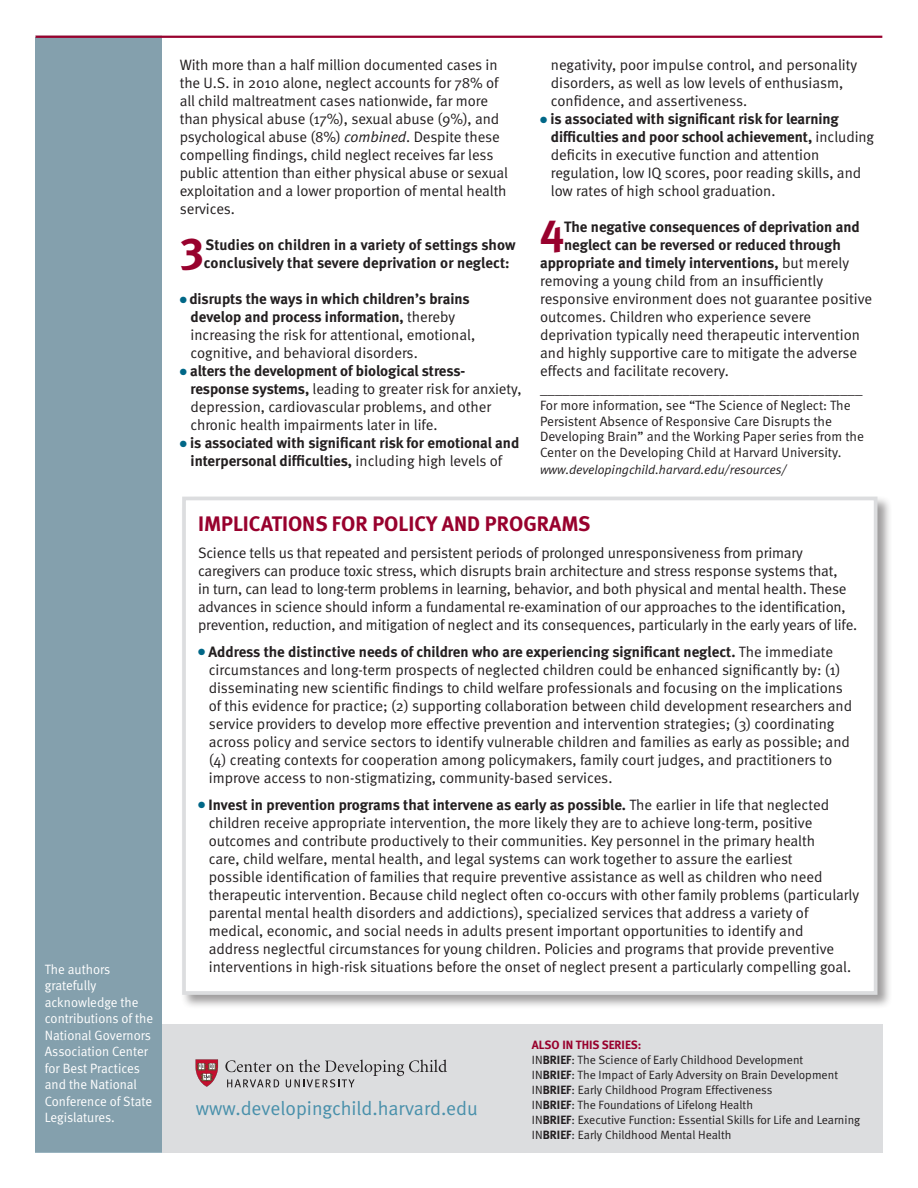
<style>
.page{position:relative;width:918px;height:1188px;background:#fff}
.page>*{position:absolute;margin:0;border:0;box-sizing:border-box;transform-origin:0 0}
.t1{font:700 45px "Meta";color:#98012d}
.t2{font:700 21px "Meta";color:#98012d}
.t3{font:19.5px "Meta Normal";color:#4990ab}
.t4{font:15px/18px "Meta Normal";letter-spacing:-.005em;color:#231f20}
.t5{font:700 15px/18px "Meta";color:#231f20}
.t6{font:13.5px/15.8px "Meta Normal";color:#231f20}
.t7{font:13.5px/16.5px "Meta Normal";color:#fff}
.t8{font:italic 12.75px "Meta Normal";color:#231f20}
.t9{font:12px "Meta Normal";color:#231f20}
.t10{font:700 12px "Meta";color:#98012d}
.s1{font-style:italic}
.s2{color:#006787}
.s3{font-family:"Meta";font-weight:700}
.s4{font-family:"Meta Normal";font-weight:400}
</style>
<div class="page">
<div style="left:181px;top:495px;width:711px;height:514px;background:#231f20;opacity:.44"></div>
<div style="left:182px;top:497px;width:695px;height:498px;background:#fff;border:4px solid #dcdddf"></div>
<div style="left:162px;top:1024px;width:720px;height:128px;background:#dcdddf"></div>
<div style="left:36px;top:37px;width:126px;height:1115px;background:#84a0ad"></div>
<hr style="left:36px;top:36px;width:846px;height:2px;background:#98012d">
<svg style="left:196px;top:1059px;width:22px;height:28px"></svg>
<svg style="left:225px;top:1060px;width:222px;height:27px"></svg>
<p class="t7" style="left:45px;top:961px;width:110px">The authors gratefully acknowledge the contributions of the<br>National Governors<br>Association Center for Best Practices and the National<br>Conference of State<br>Legislatures.</p>
<p class="t4" style="left:180px;top:56px;width:330px">With more than a half million documented cases in the U.S. in 2010 alone, neglect accounts for 78% of all child maltreatment cases nationwide, far more than physical abuse (17%), sexual abuse (9%), and psychological abuse (8%) <span class="s1">combined</span>. Despite these compelling findings, child neglect receives far less public attention than either physical abuse or sexual exploitation and a lower proportion of mental health services.</p>
<p class="t1" style="left:180px;top:220px;width:26px">3</p>
<p class="t5" style="left:204px;top:236px;width:313px">Studies on children in a variety of settings show conclusively that severe deprivation or neglect:</p>
<p class="t4" style="left:191px;top:290px;width:286px;text-indent:-11px"><span class="s2">●</span> <span class="s3">disrupts the ways in which children’s brains develop and process information,</span> thereby increasing the risk for attentional, emotional, cognitive, and behavioral disorders.</p>
<p class="t4" style="left:191px;top:362px;width:333px;text-indent:-11px"><span class="s2">●</span> <span class="s3">alters the development of biological stress&shy;response systems,</span> leading to greater risk for anxiety, depression, cardiovascular problems, and other chronic health impairments later in life.</p>
<p class="t5" style="left:180px;top:434px;width:341px;text-align:center"><span class="s2">●</span> is associated with significant risk for emotional and interpersonal difficulties, <span class="s4">including high levels of</span></p>
<p class="t4" style="left:551px;top:56px;width:308px">negativity, poor impulse control, and personality disorders, as well as low levels of enthusiasm, confidence, and assertiveness.</p>
<p class="t4" style="left:551px;top:110px;width:325px;text-indent:-11px"><span class="s2">●</span> <span class="s3">is associated with significant risk for learning difficulties and poor school achievement,</span> including deficits in executive function and attention regulation, low IQ scores, poor reading skills, and low rates of high school graduation.</p>
<p class="t1" style="left:540px;top:202px;width:25px">4</p>
<p class="t5" style="left:564px;top:218px;width:297px">The negative consequences of deprivation and</p>
<p class="t5" style="left:564px;top:236px;width:278px">neglect can be reversed or reduced through</p>
<p class="t5" style="left:540px;top:254px;width:311px">appropriate and timely interventions, <span class="s4">but merely</span></p>
<p class="t4" style="left:540px;top:272px;width:285px">removing a young child from an insufficiently</p>
<p class="t4" style="left:540px;top:290px;width:334px">responsive environment does not guarantee positive</p>
<p class="t4" style="left:540px;top:308px;width:272px">outcomes. Children who experience severe</p>
<p class="t4" style="left:540px;top:326px;width:322px">deprivation typically need therapeutic intervention</p>
<p class="t4" style="left:540px;top:344px;width:319px">and highly supportive care to mitigate the adverse</p>
<p class="t4" style="left:540px;top:362px;width:190px">effects and facilitate recovery.</p>
<p class="t4" style="left:540px;top:380px;width:324px">___________________________________________</p>
<p class="t6" style="left:540px;top:397px;width:325px">For more information, see “The Science of Neglect: The Persistent Absence of Responsive Care Disrupts the Developing Brain” and the Working Paper series from the Center on the Developing Child at Harvard University.</p>
<p class="t8" style="left:540px;top:462px;width:248px">www.developingchild.harvard.edu/resources/</p>
<p class="t2" style="left:198px;top:511px;width:394px">IMPLICATIONS FOR POLICY AND PROGRAMS</p>
<p class="t4" style="left:198px;top:544px;width:661px">Science tells us that repeated and persistent periods of prolonged unresponsiveness from primary caregivers can produce toxic stress, which disrupts brain architecture and stress response systems that,<br>in turn, can lead to long-term problems in learning, behavior, and both physical and mental health. These advances in science should inform a fundamental re-examination of our approaches to the identification, prevention, reduction, and mitigation of neglect and its consequences, particularly in the early years of life.</p>
<p class="t4" style="left:209px;top:643px;width:645px;text-indent:-11px"><span class="s2">●</span> <span class="s3">Address the distinctive needs of children who are experiencing significant neglect.</span> The immediate circumstances and long-term prospects of neglected children could be enhanced significantly by: (1) disseminating new scientific findings to child welfare professionals and focusing on the implications of this evidence for practice; (2) supporting collaboration between child development researchers and service providers to develop more effective prevention and intervention strategies; (3) coordinating across policy and service sectors to identify vulnerable children and families as early as possible; and (4) creating contexts for cooperation among policymakers, family court judges, and practitioners to improve access to non-stigmatizing, community-based services.</p>
<p class="t4" style="left:209px;top:796px;width:652px;text-indent:-11px"><span class="s2">●</span> <span class="s3">Invest in prevention programs that intervene as early as possible.</span> The earlier in life that neglected children receive appropriate intervention, the more likely they are to achieve long-term, positive outcomes and contribute productively to their communities. Key personnel in the primary health<br>care, child welfare, mental health, and legal systems can work together to assure the earliest<br>possible identification of families that require preventive assistance as well as children who need therapeutic intervention. Because child neglect often co-occurs with other family problems (particularly parental mental health disorders and addictions), specialized services that address a variety of medical, economic, and social needs in adults present important opportunities to identify and<br>address neglectful circumstances for young children. Policies and programs that provide preventive interventions in high-risk situations before the onset of neglect present a particularly compelling goal.</p>
<p class="t3" style="left:196px;top:1097px;width:284px">www.developingchild.harvard.edu</p>
<p class="t10" style="left:532px;top:1038px;width:111px">ALSO IN THIS SERIES:</p>
<p class="t9" style="left:532px;top:1053px;width:273px">IN<span class="s3">BRIEF</span>: The Science of Early Childhood Development</p>
<p class="t9" style="left:532px;top:1068px;width:308px">IN<span class="s3">BRIEF</span>: The Impact of Early Adversity on Brain Development</p>
<p class="t9" style="left:532px;top:1083px;width:242px">IN<span class="s3">BRIEF</span>: Early Childhood Program Effectiveness</p>
<p class="t9" style="left:532px;top:1098px;width:223px">IN<span class="s3">BRIEF</span>: The Foundations of Lifelong Health</p>
<p class="t9" style="left:532px;top:1113px;width:330px">IN<span class="s3">BRIEF</span>: Executive Function: Essential Skills for Life and Learning</p>
<p class="t9" style="left:532px;top:1128px;width:201px">IN<span class="s3">BRIEF</span>: Early Childhood Mental Health</p>
</div>
